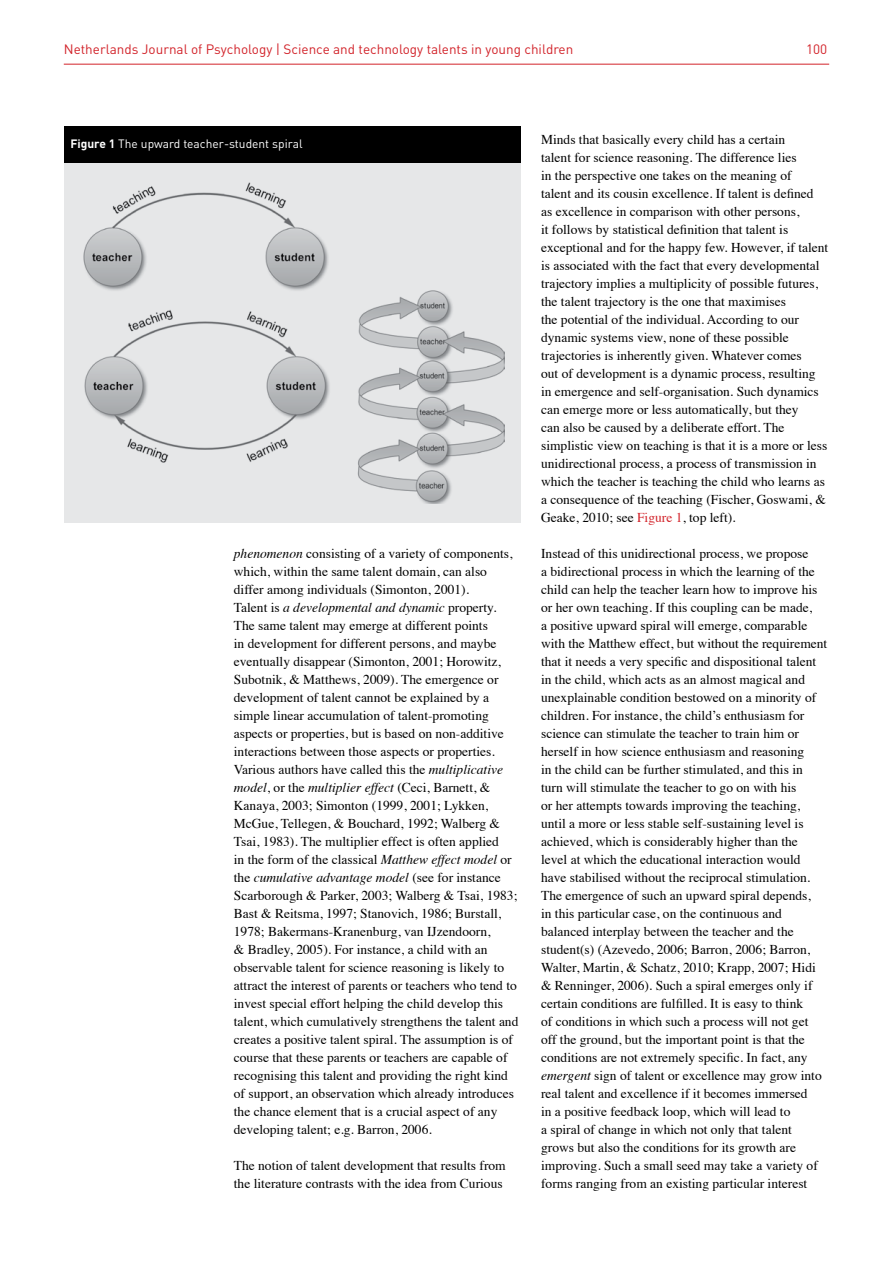
<style>
.page{position:relative;width:893px;height:1263px;background:#fff}
.page>*{position:absolute;margin:0;border:0;box-sizing:border-box;transform-origin:0 0}
.t1{font:13.5px/18px "Times";color:#000}
.t2{font:13.5px "DIN";color:#d2232a}
.t3{font:12px "DIN";color:#fff}
.s1{font-weight:700}
.s2{font-style:italic}
.s3{color:#d2232a}
</style>
<div class="page">
<hr style="left:64px;top:64px;width:765px;height:1px;background:#d2232a">
<div style="left:64px;top:153px;width:456px;height:369px;background:#e6e7e8"></div>
<div style="left:64px;top:126px;width:456px;height:36px;background:#000"></div>
<img style="left:83px;top:182px;width:422px;height:321px">
<p class="t2" style="left:64px;top:40px;width:511px">Netherlands Journal of Psychology | Science and technology talents in young children</p>
<p class="t2" style="left:806px;top:40px;width:23px">100</p>
<p class="t3" style="left:70px;top:136px;width:234px"><span class="s1">Figure 1</span> The upward teacher-student spiral</p>
<p class="t1" style="left:234px;top:543px;width:286px"><span class="s2">phenomenon</span> consisting of a variety of components, which, within the same talent domain, can also differ among individuals (Simonton, 2001).<br>Talent is <span class="s2">a developmental and dynamic</span> property.<br>The same talent may emerge at different points<br>in development for different persons, and maybe eventually disappear (Simonton, 2001; Horowitz, Subotnik, &amp; Matthews, 2009). The emergence or development of talent cannot be explained by a simple linear accumulation of talent-promoting aspects or properties, but is based on non-additive interactions between those aspects or properties.<br>Various authors have called this the <span class="s2">multiplicative model</span>, or the <span class="s2">multiplier effect</span> (Ceci, Barnett, &amp; Kanaya, 2003; Simonton (1999, 2001; Lykken, McGue, Tellegen, &amp; Bouchard, 1992; Walberg &amp; Tsai, 1983). The multiplier effect is often applied<br>in the form of the classical <span class="s2">Matthew effect model</span> or the <span class="s2">cumulative advantage model</span> (see for instance Scarborough &amp; Parker, 2003; Walberg &amp; Tsai, 1983; Bast &amp; Reitsma, 1997; Stanovich, 1986; Burstall, 1978; Bakermans-Kranenburg, van IJzendoorn,<br>&amp; Bradley, 2005). For instance, a child with an observable talent for science reasoning is likely to attract the interest of parents or teachers who tend to invest special effort helping the child develop this talent, which cumulatively strengthens the talent and creates a positive talent spiral. The assumption is of course that these parents or teachers are capable of recognising this talent and providing the right kind of support, an observation which already introduces the chance element that is a crucial aspect of any developing talent; e.g. Barron, 2006.</p>
<p class="t1" style="left:234px;top:1155px;width:273px">The notion of talent development that results from the literature contrasts with the idea from Curious</p>
<p class="t1" style="left:541px;top:129px;width:289px">Minds that basically every child has a certain<br>talent for science reasoning. The difference lies<br>in the perspective one takes on the meaning of<br>talent and its cousin excellence. If talent is defined<br>as excellence in comparison with other persons,<br>it follows by statistical definition that talent is exceptional and for the happy few. However, if talent is associated with the fact that every developmental trajectory implies a multiplicity of possible futures, the talent trajectory is the one that maximises<br>the potential of the individual. According to our dynamic systems view, none of these possible trajectories is inherently given. Whatever comes<br>out of development is a dynamic process, resulting in emergence and self-organisation. Such dynamics can emerge more or less automatically, but they<br>can also be caused by a deliberate effort. The simplistic view on teaching is that it is a more or less unidirectional process, a process of transmission in which the teacher is teaching the child who learns as a consequence of the teaching (Fischer, Goswami, &amp; Geake, 2010; see <span class="s3">Figure 1</span>, top left).</p>
<p class="t1" style="left:541px;top:543px;width:288px">Instead of this unidirectional process, we propose<br>a bidirectional process in which the learning of the child can help the teacher learn how to improve his or her own teaching. If this coupling can be made,<br>a positive upward spiral will emerge, comparable with the Matthew effect, but without the requirement that it needs a very specific and dispositional talent in the child, which acts as an almost magical and unexplainable condition bestowed on a minority of children. For instance, the child’s enthusiasm for science can stimulate the teacher to train him or herself in how science enthusiasm and reasoning<br>in the child can be further stimulated, and this in turn will stimulate the teacher to go on with his<br>or her attempts towards improving the teaching, until a more or less stable self-sustaining level is achieved, which is considerably higher than the level at which the educational interaction would have stabilised without the reciprocal stimulation.<br>The emergence of such an upward spiral depends,<br>in this particular case, on the continuous and balanced interplay between the teacher and the student(s) (Azevedo, 2006; Barron, 2006; Barron, Walter, Martin, &amp; Schatz, 2010; Krapp, 2007; Hidi &amp; Renninger, 2006). Such a spiral emerges only if certain conditions are fulfilled. It is easy to think<br>of conditions in which such a process will not get off the ground, but the important point is that the conditions are not extremely specific. In fact, any <span class="s2">emergent</span> sign of talent or excellence may grow into real talent and excellence if it becomes immersed<br>in a positive feedback loop, which will lead to<br>a spiral of change in which not only that talent grows but also the conditions for its growth are improving. Such a small seed may take a variety of forms ranging from an existing particular interest</p>
</div>
